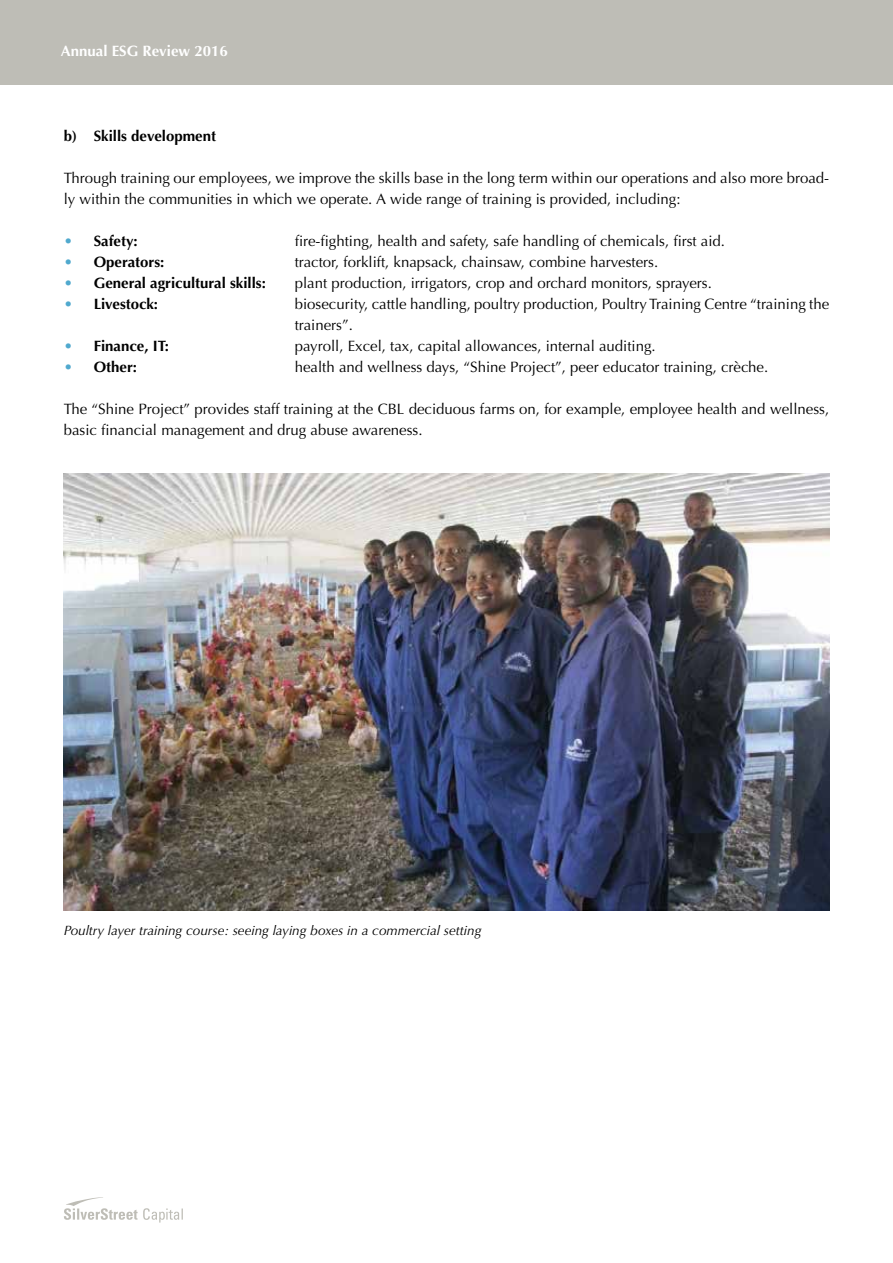
<style>
.page{position:relative;width:893px;height:1263px;background:#fff}
.page>*{position:absolute;margin:0;border:0;box-sizing:border-box;transform-origin:0 0}
.t1{font:15px/21px "Optima";color:#000}
.t2{font:700 15px "Optima";color:#000}
.t3{font:700 15px "Optima";color:#fff}
.t4{font:italic 13.5px "Optima";color:#000}
.s1{color:#50a9ce}
</style>
<div class="page">
<div style="left:0;top:0;width:893px;height:85px;background:#bebdb6"></div>
<svg style="left:64px;top:1197px;width:119px;height:25px"></svg>
<img style="left:64px;top:473px;width:765px;height:437px">
<p class="t3" style="left:61px;top:43px;width:168px">Annual ESG Review 2016</p>
<p class="t2" style="left:64px;top:128px;width:154px">b) Skills development</p>
<p class="t1" style="left:64px;top:168px;width:767px">Through training our employees, we improve the skills base in the long term within our operations and also more broad&shy;ly within the communities in which we operate. A wide range of training is provided, including:</p>
<p class="t2" style="left:64px;top:233px;width:75px"><span class="s1">•</span> Safety:</p>
<p class="t1" style="left:295px;top:231px;width:432px">fire-fighting, health and safety, safe handling of chemicals, first aid.</p>
<p class="t2" style="left:64px;top:254px;width:102px"><span class="s1">•</span> Operators:</p>
<p class="t1" style="left:295px;top:252px;width:365px">tractor, forklift, knapsack, chainsaw, combine harvesters.</p>
<p class="t2" style="left:64px;top:275px;width:204px"><span class="s1">•</span> General agricultural skills:</p>
<p class="t1" style="left:295px;top:273px;width:419px">plant production, irrigators, crop and orchard monitors, sprayers.</p>
<p class="t2" style="left:64px;top:296px;width:96px"><span class="s1">•</span> Livestock:</p>
<p class="t1" style="left:295px;top:294px;width:536px">biosecurity, cattle handling, poultry production, Poultry Training Centre “training the trainers”.</p>
<p class="t2" style="left:64px;top:338px;width:107px"><span class="s1">•</span> Finance, IT:</p>
<p class="t1" style="left:295px;top:336px;width:362px">payroll, Excel, tax, capital allowances, internal auditing.</p>
<p class="t2" style="left:64px;top:359px;width:75px"><span class="s1">•</span> Other:</p>
<p class="t1" style="left:295px;top:357px;width:475px">health and wellness days, “Shine Project”, peer educator training, crèche.</p>
<p class="t1" style="left:64px;top:399px;width:767px">The “Shine Project” provides staff training at the CBL deciduous farms on, for example, employee health and wellness, basic financial management and drug abuse awareness.</p>
<p class="t4" style="left:64px;top:922px;width:419px">Poultry layer training course: seeing laying boxes in a commercial setting</p>
</div>
